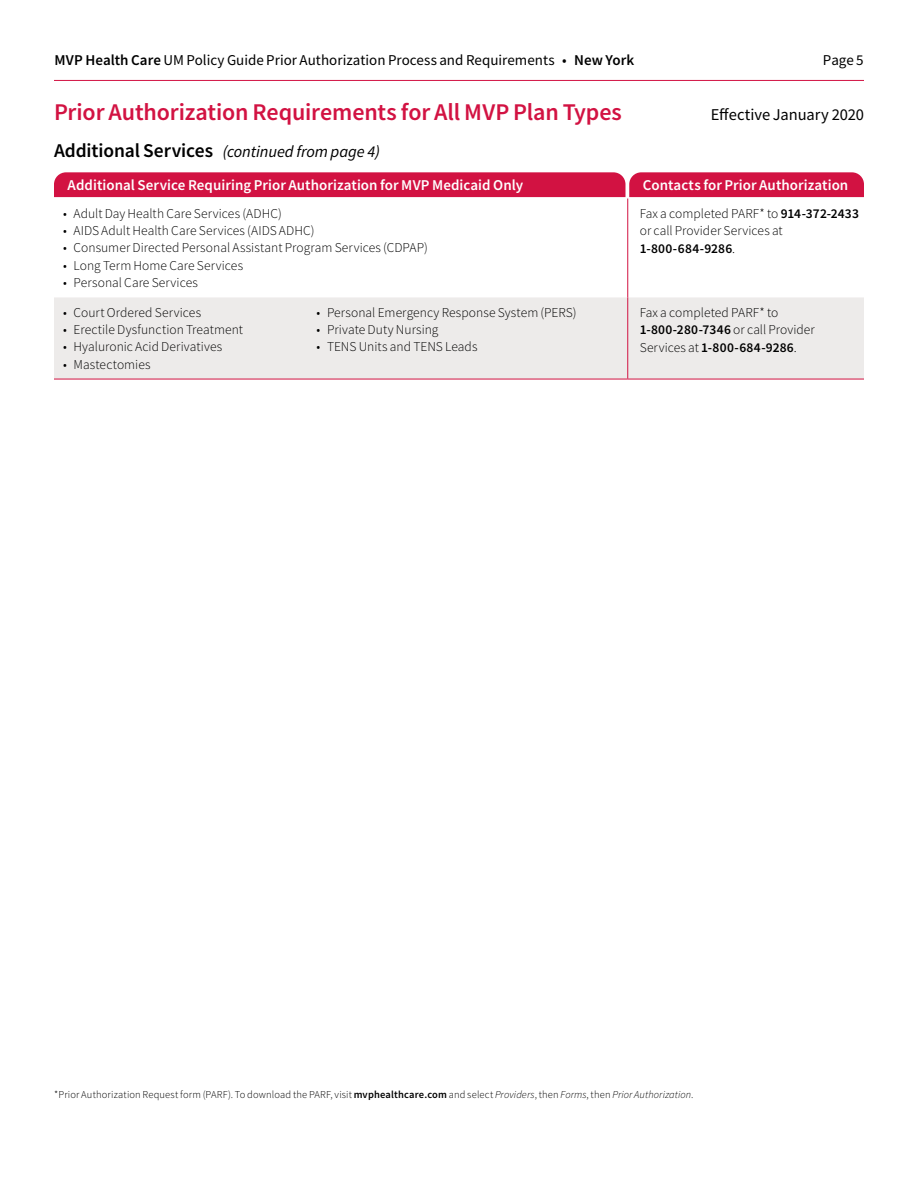
<style>
.page{position:relative;width:918px;height:1188px;background:#fff}
.page>*{position:absolute;margin:0;border:0;box-sizing:border-box;transform-origin:0 0}
.Section_Header_Text{font:600 24px "Source Sans Pro";letter-spacing:-.005em;color:#d21242}
.Section_Header_Text-2{font:italic 16.5px "Source Sans Pro";letter-spacing:-.005em;color:#000}
.Section_Header_Text-3{font:16.5px "Source Sans Pro";letter-spacing:-.005em;color:#000}
.Subtitle_Text{font:600 15px "Source Sans Pro";letter-spacing:.005em;color:#fff}
.t1{font:15px "Source Sans Pro";color:#000}
.Bullet_Text{font:300 13.5px "Source Sans Pro";letter-spacing:.005em;color:#000}
.Body_Text{font:300 13.5px/17.5px "Source Sans Pro";letter-spacing:.005em;color:#000}
.Body_Text-2{font:300 10.5px "Source Sans Pro";letter-spacing:.015em;color:#000}
.s1{font-weight:600}
.s2{font-weight:600;font-style:normal;font-size:19.5px}
.s3{font-style:italic}
</style>
<div class="page">
<hr style="left:54px;top:80px;width:810px;height:1px;background:#d21242">
<div style="left:54px;top:297px;width:810px;height:82px;background:#edebea"></div>
<hr style="left:627px;top:199px;width:1px;height:98px;background:#d21242">
<hr style="left:54px;top:379px;width:574px;height:1px;background:#d21242">
<hr style="left:627px;top:297px;width:1px;height:82px;background:#d21242">
<hr style="left:628px;top:379px;width:236px;height:1px;background:#d21242">
<div style="left:54px;top:172px;width:810px;height:25px;background:#d21242"></div>
<p class="t1" style="left:55px;top:51px;width:581px"><span class="s1">MVP Health Care</span> UM Policy Guide Prior Authorization Process and Requirements • <span class="s1">New York</span></p>
<p class="t1" style="left:823px;top:51px;width:42px">Page 5</p>
<p class="Section_Header_Text" style="left:54px;top:96px;width:569px">Prior Authorization Requirements for All MVP Plan Types</p>
<p class="Section_Header_Text-3" style="left:711px;top:104px;width:155px">Effective January 2020</p>
<p class="Section_Header_Text-2" style="left:54px;top:141px;width:327px"><span class="s2">Additional Services</span> (continued from page 4)</p>
<p class="Subtitle_Text" style="left:68px;top:175px;width:457px">Additional Service Requiring Prior Authorization for MVP Medicaid Only</p>
<p class="Subtitle_Text" style="left:643px;top:175px;width:207px">Contacts for Prior Authorization</p>
<p class="Bullet_Text" style="left:63px;top:205px;width:220px">• Adult Day Health Care Services (ADHC)</p>
<p class="Bullet_Text" style="left:63px;top:222px;width:253px">• AIDS Adult Health Care Services (AIDS ADHC)</p>
<p class="Bullet_Text" style="left:63px;top:240px;width:366px">• Consumer Directed Personal Assistant Program Services (CDPAP)</p>
<p class="Bullet_Text" style="left:63px;top:257px;width:182px">• Long Term Home Care Services</p>
<p class="Bullet_Text" style="left:63px;top:274px;width:137px">• Personal Care Services</p>
<p class="Body_Text" style="left:640px;top:204px;width:221px">Fax a completed PARF* to <span class="s1">914-372-2433 </span>or call Provider Services at<br><span class="s1">1-800-684-9286</span>.</p>
<p class="Bullet_Text" style="left:63px;top:304px;width:140px">• Court Ordered Services</p>
<p class="Bullet_Text" style="left:317px;top:304px;width:261px">• Personal Emergency Response System (PERS)</p>
<p class="Bullet_Text" style="left:63px;top:321px;width:182px">• Erectile Dysfunction Treatment</p>
<p class="Bullet_Text" style="left:317px;top:321px;width:124px">• Private Duty Nursing</p>
<p class="Bullet_Text" style="left:63px;top:338px;width:161px">• Hyaluronic Acid Derivatives</p>
<p class="Bullet_Text" style="left:317px;top:338px;width:162px">• TENS Units and TENS Leads</p>
<p class="Bullet_Text" style="left:63px;top:356px;width:89px">• Mastectomies</p>
<p class="Body_Text" style="left:640px;top:303px;width:177px">Fax a completed PARF* to<br><span class="s1">1-800-280-7346</span> or call Provider<br>Services at <span class="s1">1-800-684-9286</span>.</p>
<p class="Body_Text-2" style="left:54px;top:1088px;width:641px">*Prior Authorization Request form (PARF). To download the PARF, visit <span class="s1">mvphealthcare.com</span> and select <span class="s3">Providers</span>, then <span class="s3">Forms</span>, then <span class="s3">Prior Authorization</span>.</p>
</div>
